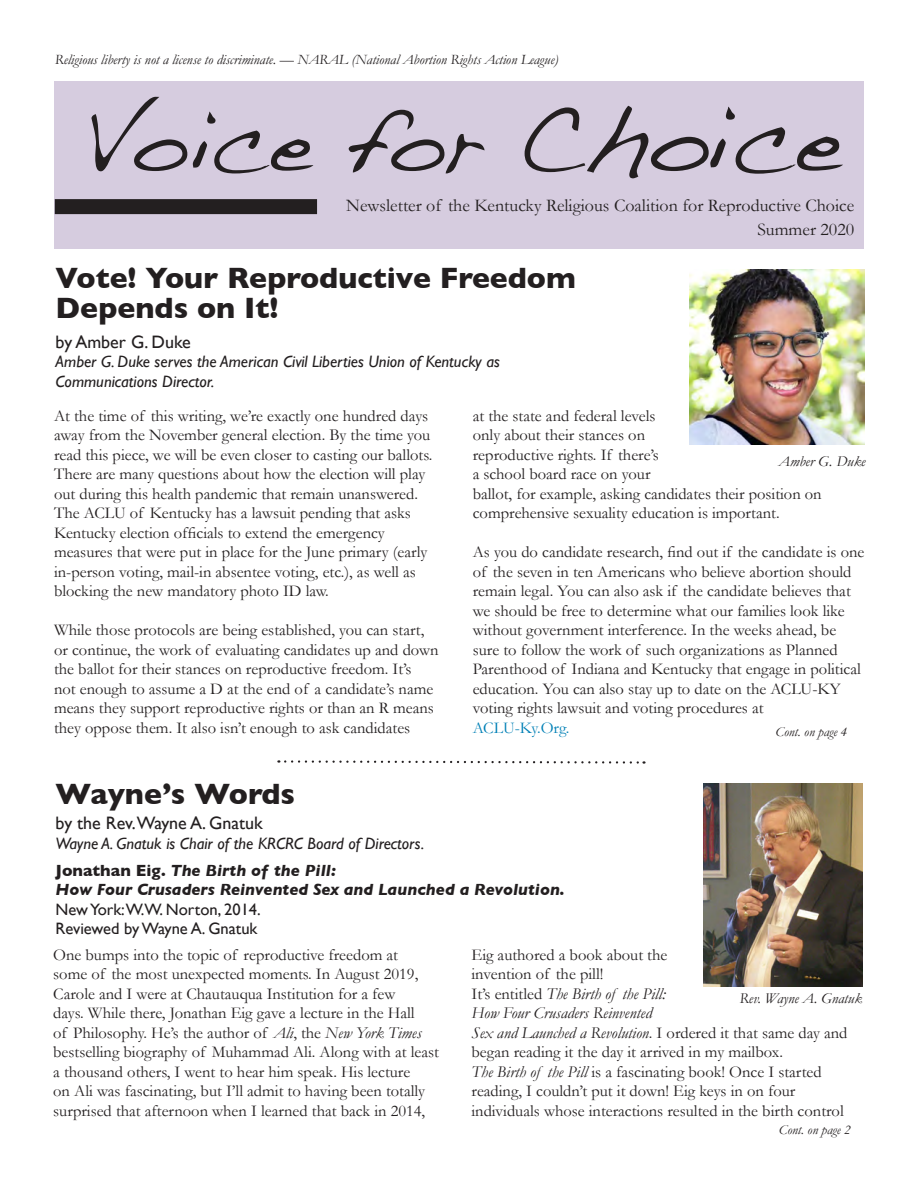
<style>
.page{position:relative;width:918px;height:1188px;background:#fff}
.page>*{position:absolute;margin:0;border:0;box-sizing:border-box;transform-origin:0 0}
.t1{font:90px "Handwriting Dakota";letter-spacing:-.01em;color:#231f20}
.t2{font:700 30px "Gill Sans";color:#231f20}
.t3{font:18px "Garamond";color:#231f20}
.t4{font:18px "Gill Sans";color:#231f20}
.t5{font:16.5px/19.5px "Garamond";color:#231f20}
.t6{font:italic 16.5px/19.5px "Gill Sans";color:#231f20}
.t7{font:italic 700 16.5px "Gill Sans";color:#231f20}
.t8{font:16.5px "Gill Sans";color:#231f20}
.t9{font:16.5px "Garamond";letter-spacing:-.005em;color:#0080b6}
.t10{font:italic 15px "Garamond";color:#231f20}
.t11{font:italic 14.25px "Garamond";color:#231f20}
.article_titles{font:italic 13.5px "Garamond";color:#231f20}
.s1{font-size:97.5px}
.s2{font-style:normal}
.s3{font-style:italic}
</style>
<div class="page">
<div style="left:54px;top:82px;width:810px;height:167px;background:#d6ccdf"></div>
<div style="left:55px;top:199px;width:262px;height:15px;background:#231f20"></div>
<svg style="left:278px;top:760px;width:367px;height:4px"></svg>
<img style="left:703px;top:783px;width:160px;height:203px">
<img style="left:690px;top:270px;width:174px;height:174px">
<p class="t11" style="left:55px;top:51px;width:505px">Religious liberty is not a license to discriminate. — NARAL (National Abortion Rights Action League)</p>
<p class="t1" style="left:84px;top:87px;width:761px">Voice for <span class="s1">Choice</span></p>
<p class="t3" style="left:346px;top:194px;width:510px">Newsletter of the Kentucky Religious Coalition for Reproductive Choice</p>
<p class="t3" style="left:757px;top:218px;width:98px">Summer 2020</p>
<p class="t2" style="left:56px;top:254px;width:522px">Vote! Your Reproductive Freedom</p>
<p class="t2" style="left:56px;top:284px;width:225px">Depends on It!</p>
<p class="t4" style="left:56px;top:331px;width:137px">by Amber G. Duke</p>
<p class="t6" style="left:56px;top:352px;width:446px">Amber G. Duke serves the American Civil Liberties Union of Kentucky as<br>Communications Director.</p>
<p class="t5" style="left:54px;top:406px;width:380px">At the time of this writing, we’re exactly one hundred days away from the November general election. By the time you read this piece, we will be even closer to casting our ballots.<br>There are many questions about how the election will play out during this health pandemic that remain unanswered.<br>The ACLU of Kentucky has a lawsuit pending that asks Kentucky election officials to extend the emergency measures that were put in place for the June primary (early in-person voting, mail-in absentee voting, etc.), as well as blocking the new mandatory photo ID law.</p>
<p class="t5" style="left:54px;top:620px;width:386px">While those protocols are being established, you can start, or continue, the work of evaluating candidates up and down the ballot for their stances on reproductive freedom. It’s<br>not enough to assume a D at the end of a candidate’s name means they support reproductive rights or than an R means they oppose them. It also isn’t enough to ask candidates</p>
<p class="t2" style="left:56px;top:770px;width:241px">Wayne’s Words</p>
<p class="t4" style="left:56px;top:813px;width:209px">by the Rev.Wayne A. Gnatuk</p>
<p class="t6" style="left:56px;top:834px;width:370px">Wayne A. Gnatuk is Chair of the KRCRC Board of Directors.</p>
<p class="t5" style="left:473px;top:406px;width:350px">at the state and federal levels<br>only about their stances on<br>reproductive rights. If there’s<br>a school board race on your<br>ballot, for example, asking candidates their position on comprehensive sexuality education is important.</p>
<p class="t5" style="left:473px;top:542px;width:393px">As you do candidate research, find out if the candidate is one of the seven in ten Americans who believe abortion should remain legal. You can also ask if the candidate believes that we should be free to determine what our families look like without government interference. In the weeks ahead, be sure to follow the work of such organizations as Planned Parenthood of Indiana and Kentucky that engage in political education. You can also stay up to date on the ACLU-KY voting rights lawsuit and voting procedures at</p>
<p class="t9" style="left:473px;top:718px;width:98px">ACLU-Ky.Org.</p>
<p class="t10" style="left:779px;top:452px;width:88px">Amber G. Duke</p>
<p class="article_titles" style="left:776px;top:724px;width:73px">Cont. on page 4</p>
<p class="t7" style="left:56px;top:861px;width:282px"><span class="s2">Jonathan Eig.</span> The Birth of the Pill:</p>
<p class="t7" style="left:56px;top:880px;width:511px">How Four Crusaders Reinvented Sex and Launched a Revolution.</p>
<p class="t8" style="left:56px;top:899px;width:207px">New York:W.W. Norton, 2014.</p>
<p class="t8" style="left:56px;top:919px;width:204px">Reviewed by Wayne A. Gnatuk</p>
<p class="t5" style="left:53px;top:945px;width:387px">One bumps into the topic of reproductive freedom at<br>some of the most unexpected moments. In August 2019, Carole and I were at Chautauqua Institution for a few<br>days. While there, Jonathan Eig gave a lecture in the Hall<br>of Philosophy. He’s the author of <span class="s3">Ali</span>, the <span class="s3">New York Times </span>bestselling biography of Muhammad Ali. Along with at least a thousand others, I went to hear him speak. His lecture<br>on Ali was fascinating, but I’ll admit to having been totally surprised that afternoon when I learned that back in 2014,</p>
<p class="t5" style="left:472px;top:945px;width:197px">Eig authored a book about the invention of the pill!</p>
<p class="t5" style="left:472px;top:984px;width:378px">It’s entitled <span class="s3">The Birth of the Pill:<br>How Four Crusaders Reinvented<br>Sex and Launched a Revolution</span>. I ordered it that same day and began reading it the day it arrived in my mailbox.</p>
<p class="t5" style="left:472px;top:1062px;width:374px"><span class="s3">The Birth of the Pill</span> is a fascinating book! Once I started reading, I couldn’t put it down! Eig keys in on four individuals whose interactions resulted in the birth control</p>
<p class="t10" style="left:740px;top:990px;width:124px">Rev. Wayne A. Gnatuk</p>
<p class="article_titles" style="left:779px;top:1122px;width:73px">Cont. on page 2</p>
</div>
